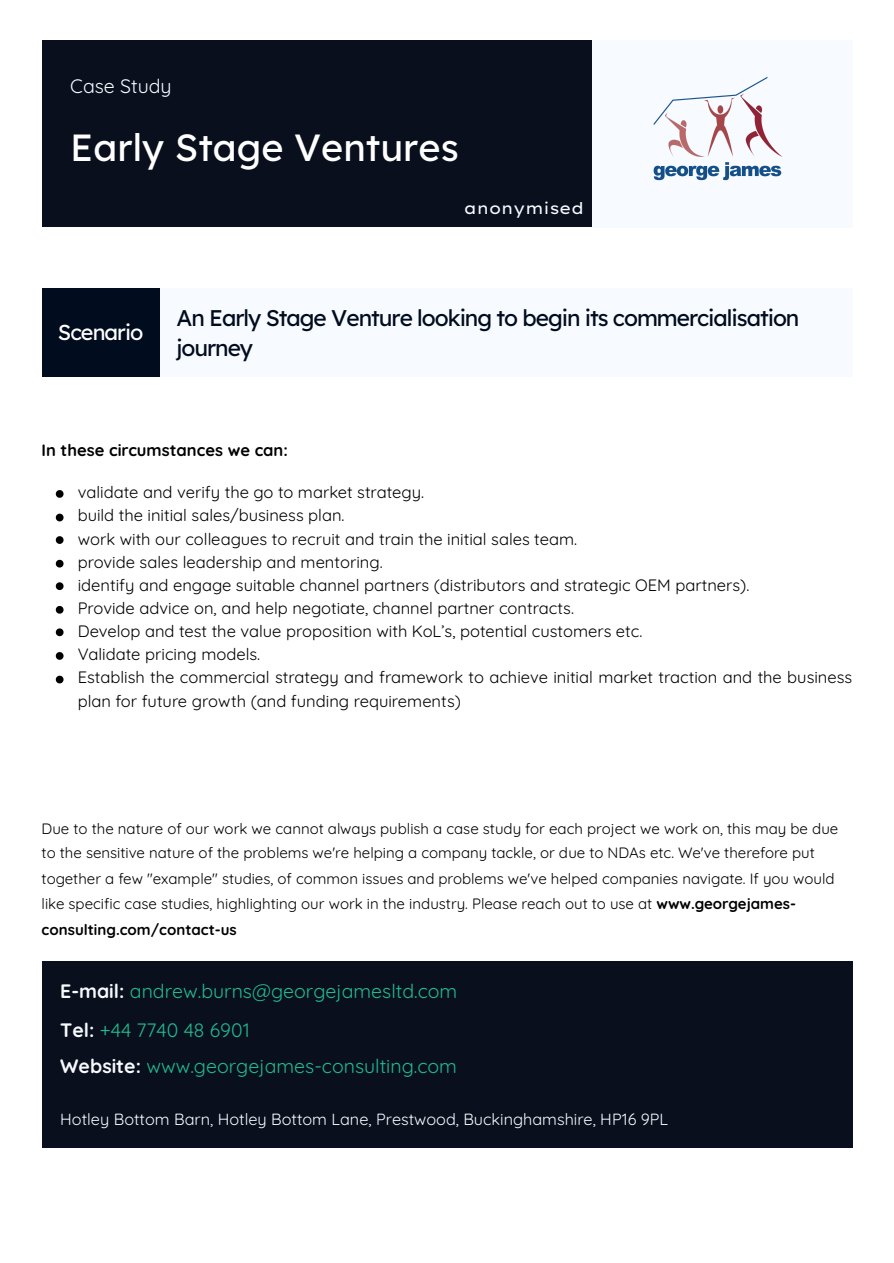
<style>
.page{position:relative;width:894px;height:1263px;background:#fff}
.page>*{position:absolute;margin:0;border:0;box-sizing:border-box;transform-origin:0 0}
.t1{font:37.8px "Lexend Deca";color:#fff}
.t2{font:22.65px "Lexend Deca";letter-spacing:-.045em;color:#010c1e}
.t3{font:21.6px "Lexend Deca";letter-spacing:-.045em;color:#fff}
.t4{font:19.5px "Quicksand";color:#20ba8e}
.t5{font:19.5px "Quicksand";color:#f7faff}
.t6{font:16.5px/23.7px "Quicksand";color:#000}
.t7{font:700 16.5px "Quicksand";color:#000}
.t8{font:16.2px "Quicksand";color:#f7faff}
.t9{font:16.2px "Lexend Exa";color:#f7faff}
.t10{font:15px/25.3px "Quicksand";color:#000}
.s1{font-weight:700}
.s2{font-weight:700;color:#f7faff}
</style>
<div class="page">
<div style="left:42px;top:40px;width:810px;height:187px;background:#0a0f1e"></div>
<div style="left:591px;top:40px;width:260px;height:187px;background:#f7faff"></div>
<img style="left:653px;top:77px;width:130px;height:104px">
<div style="left:42px;top:288px;width:810px;height:89px;background:#f7faff"></div>
<div style="left:42px;top:288px;width:117px;height:89px;background:#010c1e"></div>
<svg style="left:56px;top:490px;width:7px;height:8px"></svg>
<svg style="left:56px;top:514px;width:7px;height:7px"></svg>
<svg style="left:56px;top:536px;width:7px;height:8px"></svg>
<svg style="left:56px;top:560px;width:7px;height:7px"></svg>
<svg style="left:56px;top:582px;width:7px;height:8px"></svg>
<svg style="left:56px;top:606px;width:7px;height:8px"></svg>
<svg style="left:56px;top:628px;width:7px;height:8px"></svg>
<svg style="left:56px;top:652px;width:7px;height:8px"></svg>
<svg style="left:56px;top:676px;width:7px;height:7px"></svg>
<div style="left:42px;top:961px;width:810px;height:187px;background:#0a0f1e"></div>
<p class="t5" style="left:70px;top:73px;width:103px">Case Study</p>
<p class="t1" style="left:70px;top:124px;width:390px">Early Stage Ventures</p>
<p class="t9" style="left:464px;top:198px;width:121px">anonymised</p>
<p class="t3" style="left:58px;top:319px;width:87px">Scenario</p>
<p class="t2" style="left:176px;top:303px;width:624px">An Early Stage Venture looking to begin its commercialisation</p>
<p class="t2" style="left:176px;top:334px;width:78px">journey</p>
<h1 class="t7" style="left:42px;top:439px;width:248px">In these circumstances we can:</h1>
<p class="t6" style="left:78px;top:480px;width:348px">validate and verify the go to market strategy.</p>
<p class="t6" style="left:78px;top:503px;width:268px">build the initial sales/business plan.</p>
<p class="t6" style="left:78px;top:526px;width:501px">work with our colleagues to recruit and train the initial sales team.</p>
<p class="t6" style="left:78px;top:550px;width:306px">provide sales leadership and mentoring.</p>
<p class="t6" style="left:78px;top:573px;width:673px">identify and engage suitable channel partners (distributors and strategic OEM partners).</p>
<p class="t6" style="left:78px;top:596px;width:497px">Provide advice on, and help negotiate, channel partner contracts.</p>
<p class="t6" style="left:78px;top:619px;width:566px">Develop and test the value proposition with KoL’s, potential customers etc.</p>
<p class="t6" style="left:78px;top:642px;width:184px">Validate pricing models.</p>
<p class="t6" style="left:78px;top:665px;width:775px">Establish the commercial strategy and framework to achieve initial market traction and the business plan for future growth (and funding requirements)</p>
<p class="t10" style="left:42px;top:815px;width:798px">Due to the nature of our work we cannot always publish a case study for each project we work on, this may be due to the sensitive nature of the problems we're helping a company tackle, or due to NDAs etc. We've therefore put together a few "example" studies, of common issues and problems we've helped companies navigate. If you would like specific case studies, highlighting our work in the industry. Please reach out to use at <span class="s1">www.georgejames&shy;consulting.com/contact-us</span></p>
<p class="t4" style="left:60px;top:979px;width:398px"><span class="s2">E-mail:</span> andrew.burns@georgejamesltd.com</p>
<p class="t4" style="left:60px;top:1017px;width:191px"><span class="s2">Tel:</span> +44 7740 48 6901</p>
<p class="t4" style="left:60px;top:1053px;width:398px"><span class="s2">Website:</span> www.georgejames-consulting.com</p>
<p class="t8" style="left:60px;top:1109px;width:609px">Hotley Bottom Barn, Hotley Bottom Lane, Prestwood, Buckinghamshire, HP16 9PL</p>
</div>
